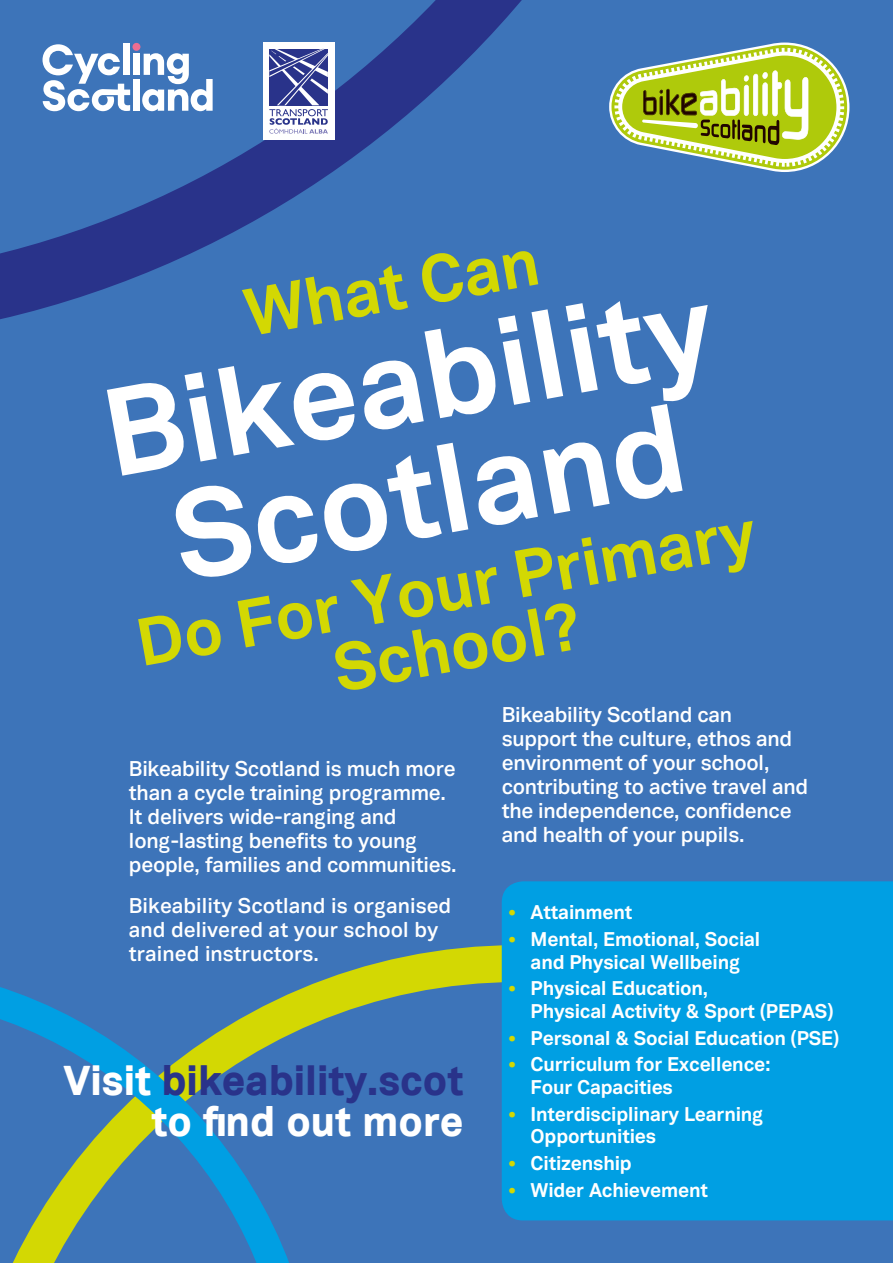
<style>
.page{position:relative;width:893px;height:1263px;background:#3d74b9}
.page>*{position:absolute;margin:0;border:0;box-sizing:border-box;transform-origin:0 0}
.t1{font:700 122.55px/114.4px "Vaud";color:#fff;text-align:center}
.t2{font:700 66px/60.4px "Vaud";color:#d3d803;text-align:center}
.t3{font:900 41.25px/41.2px "Vaud Display";color:#fff;text-align:right}
.t4{font:600 21px/24px "Vaud";letter-spacing:-.015em;color:#fff}
.t5{font:600 21px/24px "Vaud Display";color:#fff}
.t6{font:700 19.5px/22.5px "Vaud";letter-spacing:-.01em;color:#fff}
.s1{color:#29338a}
.s2{color:#d3d803}
</style>
<div class="page">
<svg style="left:319px;top:945px;width:574px;height:276px"></svg>
<svg style="left:0;top:981px;width:319px;height:282px"></svg>
<svg style="left:0;top:0;width:522px;height:319px"></svg>
<div style="left:502px;top:881px;width:391px;height:339px;background:#009fe3"></div>
<div style="left:263px;top:43px;width:71px;height:97px;background:#fff"></div>
<svg style="left:269px;top:49px;width:59px;height:85px"></svg>
<svg style="left:609px;top:43px;width:240px;height:129px"></svg>
<div style="left:132px;top:43px;width:8px;height:8px;background:#ed6d91;border-radius:50%"></div>
<div style="left:123px;top:43px;width:6px;height:32px;background:#fff"></div>
<div style="left:133px;top:54px;width:7px;height:21px;background:#fff"></div>
<div style="left:133px;top:79px;width:7px;height:32px;background:#fff"></div>
<svg style="left:142px;top:53px;width:71px;height:58px"></svg>
<svg style="left:43px;top:44px;width:87px;height:67px"></svg>
<h2 class="t2" style="left:240px;top:282px;width:299px;rotate:-10deg">What Can</h2>
<h1 class="t1" style="left:95px;top:376px;width:618px;rotate:-10deg">Bikeability<br>Scotland</h1>
<h2 class="t2" style="left:132px;top:611px;width:629px;rotate:-10deg">Do For Your Primary<br>School?</h2>
<p class="t4" style="left:129px;top:757px;width:329px">Bikeability Scotland is much more than a cycle training programme.<br>It delivers wide-ranging and long-lasting benefits to young people, families and communities.</p>
<p class="t5" style="left:129px;top:894px;width:324px">Bikeability Scotland is organised and delivered at your school by trained instructors.</p>
<h3 class="t3" style="left:63px;top:1062px;width:402px">Visit <span class="s1">bikeability.scot </span>to find out more</h3>
<p class="t4" style="left:502px;top:702px;width:308px">Bikeability Scotland can support the culture, ethos and environment of your school, contributing to active travel and the independence, confidence and health of your pupils.</p>
<p class="t6" style="left:508px;top:901px;width:126px"><span class="s2">•</span> Attainment</p>
<p class="t6" style="left:508px;top:928px;width:254px;text-align:center"><span class="s2">•</span> Mental, Emotional, Social and Physical Wellbeing</p>
<p class="t6" style="left:531px;top:977px;width:304px;text-indent:-23px"><span class="s2">•</span> Physical Education,<br>Physical Activity &amp; Sport (PEPAS)</p>
<p class="t6" style="left:508px;top:1026px;width:332px"><span class="s2">•</span> Personal &amp; Social Education (PSE)</p>
<p class="t6" style="left:531px;top:1053px;width:242px;text-indent:-23px"><span class="s2">•</span> Curriculum for Excellence:<br>Four Capacities</p>
<p class="t6" style="left:531px;top:1102px;width:235px;text-indent:-23px"><span class="s2">•</span> Interdisciplinary Learning<br>Opportunities</p>
<p class="t6" style="left:508px;top:1151px;width:125px"><span class="s2">•</span> Citizenship</p>
<p class="t6" style="left:508px;top:1178px;width:201px"><span class="s2">•</span> Wider Achievement</p>
</div>
